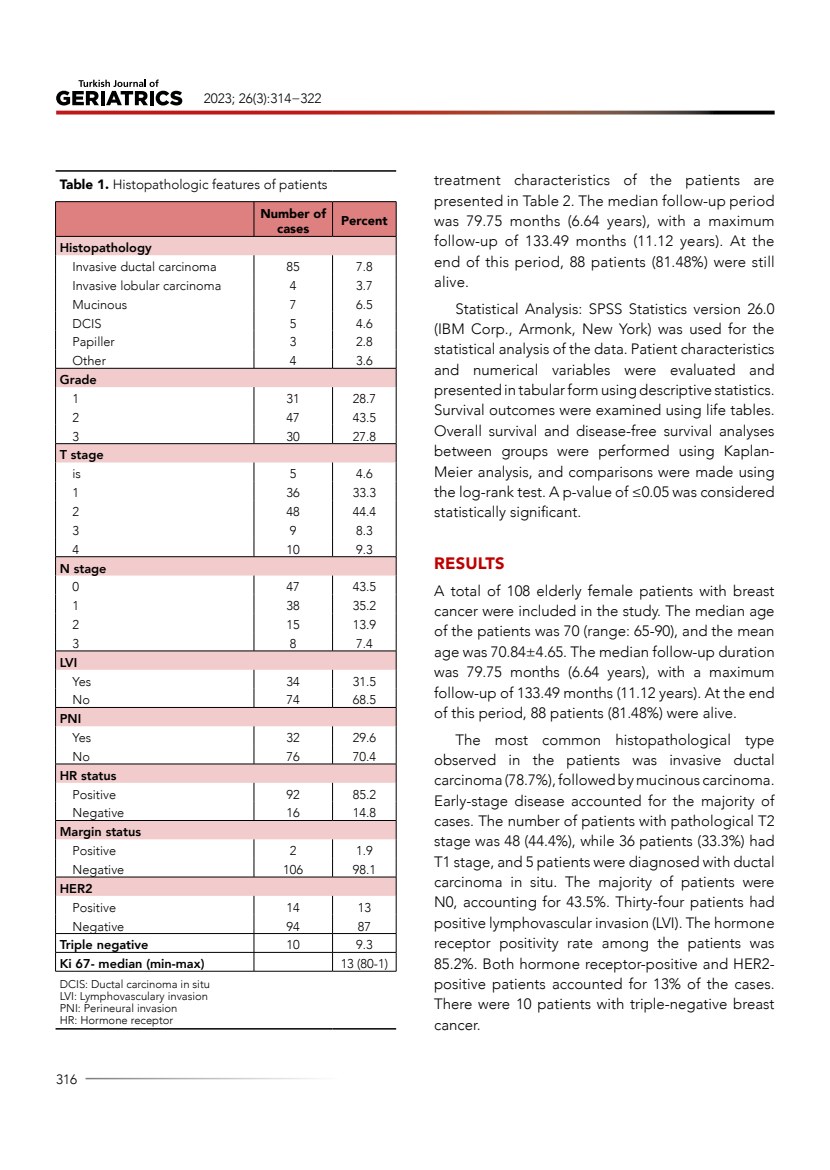
<style>
.page{position:relative;width:830px;height:1170px;background:#fff}
.page>*{position:absolute;margin:0;border:0;box-sizing:border-box;transform-origin:0 0}
.t1{font:900 16.5px "Avenir";letter-spacing:.015em;color:#be0000}
.t2{font:300 15px/20.4px "Avenir";color:#000;text-align:justify}
.t3{font:300 13.5px "Avenir";color:#000}
.t4{font:300 12.75px "Avenir";color:#000}
.t5{font:800 12.75px "Avenir";color:#000}
.t6{font:900 12.75px/15.8px "Avenir";color:#000;text-align:center}
.t7{font:300 11.25px/12px "Avenir";color:#000}
.s1{font-weight:900}
</style>
<div class="page">
<svg style="left:56px;top:80px;width:126px;height:25px"></svg>
<svg style="left:55px;top:202px;width:342px;height:768px"></svg>
<hr style="left:55px;top:763px;width:199px;height:1px;background:#000">
<hr style="left:254px;top:763px;width:78px;height:1px;background:#000">
<hr style="left:332px;top:763px;width:64px;height:1px;background:#000">
<hr style="left:55px;top:820px;width:199px;height:1px;background:#000">
<hr style="left:254px;top:820px;width:78px;height:1px;background:#000">
<hr style="left:332px;top:820px;width:64px;height:1px;background:#000">
<hr style="left:55px;top:202px;width:1px;height:34px;background:#000">
<hr style="left:396px;top:202px;width:1px;height:34px;background:#000">
<hr style="left:55px;top:236px;width:199px;height:1px;background:#000">
<hr style="left:254px;top:236px;width:78px;height:1px;background:#000">
<hr style="left:332px;top:236px;width:64px;height:1px;background:#000">
<hr style="left:56px;top:170px;width:198px;height:2px;background:#000">
<hr style="left:254px;top:170px;width:78px;height:2px;background:#000">
<hr style="left:332px;top:170px;width:64px;height:2px;background:#000">
<hr style="left:55px;top:201px;width:199px;height:1px;background:#000">
<hr style="left:254px;top:201px;width:78px;height:1px;background:#000">
<hr style="left:332px;top:201px;width:64px;height:1px;background:#000">
<hr style="left:55px;top:970px;width:199px;height:1px;background:#000">
<hr style="left:254px;top:970px;width:78px;height:1px;background:#000">
<hr style="left:332px;top:970px;width:64px;height:1px;background:#000">
<hr style="left:56px;top:1027px;width:198px;height:2px;background:#000">
<hr style="left:254px;top:1027px;width:78px;height:2px;background:#000">
<hr style="left:332px;top:1027px;width:64px;height:2px;background:#000">
<p class="t3" style="left:203px;top:90px;width:119px">2023; 26(3):314−322</p>
<p class="t3" style="left:60px;top:176px;width:269px"><span class="s1">Table 1.</span> Histopathologic features of patients</p>
<p class="t6" style="left:260px;top:205px;width:67px">Number of cases</p>
<p class="t6" style="left:341px;top:213px;width:48px">Percent</p>
<p class="t5" style="left:60px;top:238px;width:93px">Histopathology</p>
<p class="t4" style="left:73px;top:259px;width:146px">Invasive ductal carcinoma</p>
<p class="t4" style="left:286px;top:259px;width:15px">85</p>
<p class="t4" style="left:356px;top:259px;width:18px">7.8</p>
<p class="t4" style="left:73px;top:278px;width:150px">Invasive lobular carcinoma</p>
<p class="t4" style="left:290px;top:278px;width:8px">4</p>
<p class="t4" style="left:356px;top:278px;width:18px">3.7</p>
<p class="t4" style="left:73px;top:297px;width:56px">Mucinous</p>
<p class="t4" style="left:290px;top:297px;width:8px">7</p>
<p class="t4" style="left:356px;top:297px;width:18px">6.5</p>
<p class="t4" style="left:73px;top:315px;width:30px">DCIS</p>
<p class="t4" style="left:290px;top:315px;width:8px">5</p>
<p class="t4" style="left:356px;top:315px;width:18px">4.6</p>
<p class="t4" style="left:73px;top:334px;width:44px">Papiller</p>
<p class="t4" style="left:290px;top:334px;width:8px">3</p>
<p class="t4" style="left:356px;top:334px;width:18px">2.8</p>
<p class="t4" style="left:73px;top:353px;width:35px">Other</p>
<p class="t4" style="left:290px;top:353px;width:8px">4</p>
<p class="t4" style="left:356px;top:353px;width:18px">3.6</p>
<p class="t5" style="left:60px;top:370px;width:39px">Grade</p>
<p class="t4" style="left:73px;top:391px;width:8px">1</p>
<p class="t4" style="left:286px;top:391px;width:15px">31</p>
<p class="t4" style="left:352px;top:391px;width:25px">28.7</p>
<p class="t4" style="left:73px;top:410px;width:8px">2</p>
<p class="t4" style="left:286px;top:410px;width:15px">47</p>
<p class="t4" style="left:352px;top:410px;width:25px">43.5</p>
<p class="t4" style="left:73px;top:428px;width:8px">3</p>
<p class="t4" style="left:286px;top:428px;width:15px">30</p>
<p class="t4" style="left:352px;top:428px;width:25px">27.8</p>
<p class="t5" style="left:60px;top:445px;width:45px">T stage</p>
<p class="t4" style="left:73px;top:466px;width:10px">is</p>
<p class="t4" style="left:290px;top:466px;width:8px">5</p>
<p class="t4" style="left:356px;top:466px;width:18px">4.6</p>
<p class="t4" style="left:73px;top:485px;width:8px">1</p>
<p class="t4" style="left:286px;top:485px;width:15px">36</p>
<p class="t4" style="left:352px;top:485px;width:25px">33.3</p>
<p class="t4" style="left:73px;top:504px;width:8px">2</p>
<p class="t4" style="left:286px;top:504px;width:15px">48</p>
<p class="t4" style="left:352px;top:504px;width:25px">44.4</p>
<p class="t4" style="left:73px;top:523px;width:8px">3</p>
<p class="t4" style="left:290px;top:523px;width:8px">9</p>
<p class="t4" style="left:356px;top:523px;width:18px">8.3</p>
<p class="t4" style="left:73px;top:541px;width:8px">4</p>
<p class="t4" style="left:286px;top:541px;width:15px">10</p>
<p class="t4" style="left:356px;top:541px;width:18px">9.3</p>
<p class="t5" style="left:60px;top:558px;width:48px">N stage</p>
<p class="t4" style="left:73px;top:579px;width:8px">0</p>
<p class="t4" style="left:286px;top:579px;width:15px">47</p>
<p class="t4" style="left:352px;top:579px;width:25px">43.5</p>
<p class="t4" style="left:73px;top:598px;width:8px">1</p>
<p class="t4" style="left:286px;top:598px;width:15px">38</p>
<p class="t4" style="left:352px;top:598px;width:25px">35.2</p>
<p class="t4" style="left:73px;top:617px;width:8px">2</p>
<p class="t4" style="left:286px;top:617px;width:15px">15</p>
<p class="t4" style="left:352px;top:617px;width:25px">13.9</p>
<p class="t4" style="left:73px;top:636px;width:8px">3</p>
<p class="t4" style="left:290px;top:636px;width:8px">8</p>
<p class="t4" style="left:356px;top:636px;width:18px">7.4</p>
<p class="t5" style="left:60px;top:652px;width:19px">LVI</p>
<p class="t4" style="left:73px;top:673px;width:20px">Yes</p>
<p class="t4" style="left:286px;top:673px;width:15px">34</p>
<p class="t4" style="left:352px;top:673px;width:25px">31.5</p>
<p class="t4" style="left:73px;top:692px;width:19px">No</p>
<p class="t4" style="left:286px;top:692px;width:15px">74</p>
<p class="t4" style="left:352px;top:692px;width:25px">68.5</p>
<p class="t5" style="left:60px;top:708px;width:23px">PNI</p>
<p class="t4" style="left:73px;top:730px;width:20px">Yes</p>
<p class="t4" style="left:286px;top:730px;width:15px">32</p>
<p class="t4" style="left:352px;top:730px;width:25px">29.6</p>
<p class="t4" style="left:73px;top:749px;width:19px">No</p>
<p class="t4" style="left:286px;top:749px;width:15px">76</p>
<p class="t4" style="left:352px;top:749px;width:25px">70.4</p>
<p class="t5" style="left:60px;top:765px;width:58px">HR status</p>
<p class="t4" style="left:73px;top:786px;width:45px">Positive</p>
<p class="t4" style="left:286px;top:786px;width:15px">92</p>
<p class="t4" style="left:352px;top:786px;width:25px">85.2</p>
<p class="t4" style="left:73px;top:805px;width:53px">Negative</p>
<p class="t4" style="left:286px;top:805px;width:15px">16</p>
<p class="t4" style="left:352px;top:805px;width:25px">14.8</p>
<p class="t5" style="left:60px;top:821px;width:83px">Margin status</p>
<p class="t4" style="left:73px;top:843px;width:45px">Positive</p>
<p class="t4" style="left:290px;top:843px;width:8px">2</p>
<p class="t4" style="left:356px;top:843px;width:18px">1.9</p>
<p class="t4" style="left:73px;top:862px;width:53px">Negative</p>
<p class="t4" style="left:283px;top:862px;width:21px">106</p>
<p class="t4" style="left:352px;top:862px;width:25px">98.1</p>
<p class="t5" style="left:60px;top:878px;width:34px">HER2</p>
<p class="t4" style="left:73px;top:899px;width:45px">Positive</p>
<p class="t4" style="left:286px;top:899px;width:15px">14</p>
<p class="t4" style="left:357px;top:899px;width:15px">13</p>
<p class="t4" style="left:73px;top:918px;width:53px">Negative</p>
<p class="t4" style="left:286px;top:918px;width:15px">94</p>
<p class="t4" style="left:357px;top:918px;width:15px">87</p>
<p class="t5" style="left:60px;top:934px;width:90px">Triple negative</p>
<p class="t4" style="left:286px;top:937px;width:15px">10</p>
<p class="t4" style="left:356px;top:937px;width:18px">9.3</p>
<p class="t5" style="left:60px;top:953px;width:146px">Ki 67- median (min-max)</p>
<p class="t4" style="left:340px;top:956px;width:49px">13 (80-1)</p>
<p class="t7" style="left:60px;top:977px;width:152px">DCIS: Ductal carcinoma in situ<br>LVI: Lymphovasculary invasion<br>PNI: Perineural invasion<br>HR: Hormone receptor</p>
<p class="t3" style="left:56px;top:1070px;width:23px">316</p>
<p class="t2" style="left:434px;top:170px;width:342px">treatment characteristics of the patients are presented in Table 2. The median follow-up period was 79.75 months (6.64 years), with a maximum follow-up of 133.49 months (11.12 years). At the end of this period, 88 patients (81.48%) were still alive.</p>
<p class="t2" style="left:434px;top:298px;width:342px;text-indent:21px">Statistical Analysis: SPSS Statistics version 26.0 (IBM Corp., Armonk, New York) was used for the statistical analysis of the data. Patient characteristics and numerical variables were evaluated and presented in tabular form using descriptive statistics.<br>Survival outcomes were examined using life tables.<br>Overall survival and disease-free survival analyses between groups were performed using Kaplan-Meier analysis, and comparisons were made using the log-rank test. A p-value of ≤0.05 was considered statistically significant.</p>
<p class="t1" style="left:434px;top:549px;width:72px">RESULTS</p>
<p class="t2" style="left:434px;top:580px;width:342px">A total of 108 elderly female patients with breast cancer were included in the study. The median age of the patients was 70 (range: 65-90), and the mean age was 70.84±4.65. The median follow-up duration was 79.75 months (6.64 years), with a maximum follow-up of 133.49 months (11.12 years). At the end of this period, 88 patients (81.48%) were alive.</p>
<p class="t2" style="left:434px;top:729px;width:342px;text-indent:21px">The most common histopathological type observed in the patients was invasive ductal carcinoma (78.7%), followed by mucinous carcinoma.<br>Early-stage disease accounted for the majority of cases. The number of patients with pathological T2 stage was 48 (44.4%), while 36 patients (33.3%) had T1 stage, and 5 patients were diagnosed with ductal carcinoma in situ. The majority of patients were N0, accounting for 43.5%. Thirty-four patients had positive lymphovascular invasion (LVI). The hormone receptor positivity rate among the patients was 85.2%. Both hormone receptor-positive and HER2- positive patients accounted for 13% of the cases.<br>There were 10 patients with triple-negative breast cancer.</p>
</div>
